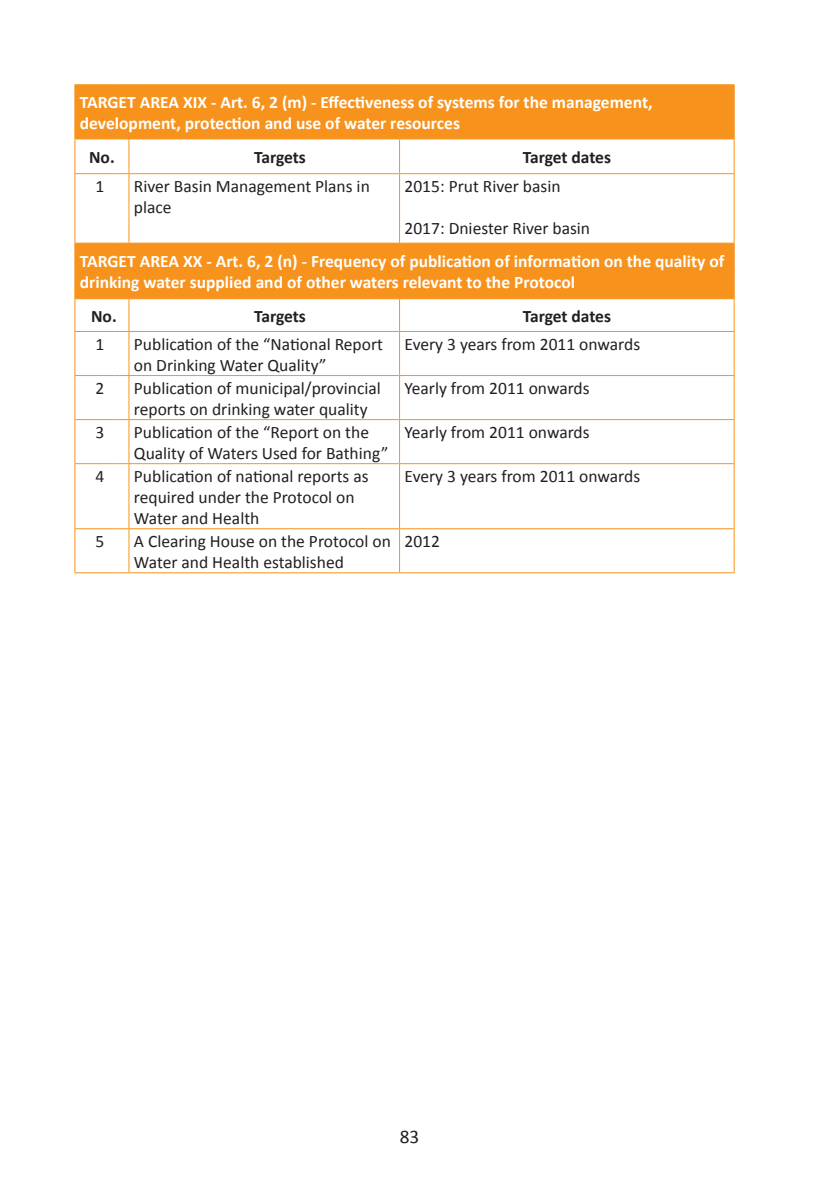
<style>
.page{position:relative;width:819px;height:1191px;background:#fff}
.page>*{position:absolute;margin:0;border:0;box-sizing:border-box;transform-origin:0 0}
.t1{font:19.25px "Calibri";color:#231f20}
.t2{font:17.5px/21px "Calibri";color:#231f20}
.t3{font:700 17.5px/21px "Calibri";color:#fff}
.t4{font:700 17.5px "Calibri";letter-spacing:-.01em;color:#231f20}
</style>
<div class="page">
<svg style="left:75px;top:85px;width:658px;height:213px;fill:#f7931d"></svg>
<hr style="left:74px;top:84px;width:40px;height:1px;background:#f7931d">
<hr style="left:74px;top:85px;width:1px;height:53px;background:#f7931d">
<svg style="left:114px;top:84px;width:15px;height:1px"></svg>
<hr style="left:129px;top:84px;width:270px;height:1px;background:#f7931d">
<hr style="left:399px;top:84px;width:335px;height:1px;background:#f7931d">
<hr style="left:733px;top:85px;width:1px;height:53px;background:#f7931d">
<hr style="left:74px;top:138px;width:40px;height:1px;background:#f7931d">
<hr style="left:74px;top:139px;width:1px;height:34px;background:#f7931d">
<svg style="left:114px;top:138px;width:15px;height:1px"></svg>
<hr style="left:129px;top:138px;width:270px;height:1px;background:#f7931d">
<hr style="left:128px;top:139px;width:1px;height:34px;background:#f7931d">
<hr style="left:399px;top:138px;width:335px;height:1px;background:#f7931d">
<hr style="left:399px;top:139px;width:1px;height:34px;background:#f7931d">
<hr style="left:733px;top:139px;width:1px;height:34px;background:#f7931d">
<hr style="left:74px;top:173px;width:40px;height:1px;background:#f7931d">
<hr style="left:74px;top:174px;width:1px;height:69px;background:#f7931d">
<svg style="left:114px;top:173px;width:15px;height:1px"></svg>
<hr style="left:129px;top:173px;width:270px;height:1px;background:#f7931d">
<hr style="left:128px;top:174px;width:1px;height:69px;background:#f7931d">
<hr style="left:399px;top:173px;width:335px;height:1px;background:#f7931d">
<hr style="left:399px;top:174px;width:1px;height:69px;background:#f7931d">
<hr style="left:733px;top:174px;width:1px;height:69px;background:#f7931d">
<hr style="left:74px;top:243px;width:40px;height:1px;background:#f7931d">
<hr style="left:74px;top:244px;width:1px;height:54px;background:#f7931d">
<svg style="left:114px;top:243px;width:15px;height:1px"></svg>
<hr style="left:129px;top:243px;width:270px;height:1px;background:#f7931d">
<hr style="left:399px;top:243px;width:335px;height:1px;background:#f7931d">
<hr style="left:733px;top:244px;width:1px;height:54px;background:#f7931d">
<hr style="left:74px;top:298px;width:40px;height:1px;background:#f7931d">
<hr style="left:74px;top:299px;width:1px;height:32px;background:#f7931d">
<svg style="left:114px;top:298px;width:15px;height:1px"></svg>
<hr style="left:129px;top:298px;width:270px;height:1px;background:#f7931d">
<hr style="left:128px;top:299px;width:1px;height:32px;background:#f7931d">
<hr style="left:399px;top:298px;width:335px;height:1px;background:#f7931d">
<hr style="left:399px;top:299px;width:1px;height:32px;background:#f7931d">
<hr style="left:733px;top:299px;width:1px;height:32px;background:#f7931d">
<hr style="left:74px;top:331px;width:40px;height:1px;background:#f7931d">
<hr style="left:74px;top:332px;width:1px;height:43px;background:#f7931d">
<svg style="left:114px;top:331px;width:15px;height:1px"></svg>
<hr style="left:129px;top:331px;width:270px;height:1px;background:#f7931d">
<hr style="left:128px;top:332px;width:1px;height:43px;background:#f7931d">
<hr style="left:399px;top:331px;width:335px;height:1px;background:#f7931d">
<hr style="left:399px;top:332px;width:1px;height:43px;background:#f7931d">
<hr style="left:733px;top:332px;width:1px;height:43px;background:#f7931d">
<hr style="left:74px;top:375px;width:40px;height:1px;background:#f7931d">
<hr style="left:74px;top:376px;width:1px;height:43px;background:#f7931d">
<svg style="left:114px;top:375px;width:15px;height:1px"></svg>
<hr style="left:129px;top:375px;width:270px;height:1px;background:#f7931d">
<hr style="left:128px;top:376px;width:1px;height:43px;background:#f7931d">
<hr style="left:399px;top:375px;width:335px;height:1px;background:#f7931d">
<hr style="left:399px;top:376px;width:1px;height:43px;background:#f7931d">
<hr style="left:733px;top:376px;width:1px;height:43px;background:#f7931d">
<hr style="left:74px;top:419px;width:40px;height:1px;background:#f7931d">
<hr style="left:74px;top:420px;width:1px;height:43px;background:#f7931d">
<svg style="left:114px;top:419px;width:15px;height:1px"></svg>
<hr style="left:129px;top:419px;width:270px;height:1px;background:#f7931d">
<hr style="left:128px;top:420px;width:1px;height:43px;background:#f7931d">
<hr style="left:399px;top:419px;width:335px;height:1px;background:#f7931d">
<hr style="left:399px;top:420px;width:1px;height:43px;background:#f7931d">
<hr style="left:733px;top:420px;width:1px;height:43px;background:#f7931d">
<hr style="left:74px;top:463px;width:40px;height:1px;background:#f7931d">
<hr style="left:74px;top:464px;width:1px;height:64px;background:#f7931d">
<svg style="left:114px;top:463px;width:15px;height:1px"></svg>
<hr style="left:129px;top:463px;width:270px;height:1px;background:#f7931d">
<hr style="left:128px;top:464px;width:1px;height:64px;background:#f7931d">
<hr style="left:399px;top:463px;width:335px;height:1px;background:#f7931d">
<hr style="left:399px;top:464px;width:1px;height:64px;background:#f7931d">
<hr style="left:733px;top:464px;width:1px;height:64px;background:#f7931d">
<hr style="left:74px;top:528px;width:40px;height:1px;background:#f7931d">
<hr style="left:74px;top:529px;width:1px;height:43px;background:#f7931d">
<svg style="left:114px;top:528px;width:15px;height:1px"></svg>
<hr style="left:129px;top:528px;width:270px;height:1px;background:#f7931d">
<hr style="left:128px;top:529px;width:1px;height:43px;background:#f7931d">
<hr style="left:399px;top:528px;width:335px;height:1px;background:#f7931d">
<hr style="left:399px;top:529px;width:1px;height:43px;background:#f7931d">
<hr style="left:733px;top:529px;width:1px;height:43px;background:#f7931d">
<hr style="left:74px;top:572px;width:40px;height:1px;background:#f7931d">
<svg style="left:114px;top:572px;width:15px;height:1px"></svg>
<hr style="left:129px;top:572px;width:270px;height:1px;background:#f7931d">
<hr style="left:399px;top:572px;width:335px;height:1px;background:#f7931d">
<p class="t3" style="left:80px;top:91px;width:574px">TARGET AREA XIX - Art. 6, 2 (m) - Effectiveness of systems for the management, development, protection and use of water resources</p>
<p class="t4" style="left:89px;top:146px;width:27px">No.</p>
<p class="t4" style="left:254px;top:146px;width:53px">Targets</p>
<p class="t4" style="left:522px;top:146px;width:90px">Target dates</p>
<p class="t2" style="left:96px;top:175px;width:10px">1</p>
<p class="t2" style="left:134px;top:175px;width:237px">River Basin Management Plans in place</p>
<p class="t2" style="left:404px;top:175px;width:157px">2015: Prut River basin</p>
<p class="t2" style="left:404px;top:217px;width:187px">2017: Dniester River basin</p>
<p class="t3" style="left:80px;top:250px;width:646px">TARGET AREA XX - Art. 6, 2 (n) - Frequency of publication of information on the quality of drinking water supplied and of other waters relevant to the Protocol</p>
<p class="t4" style="left:91px;top:305px;width:27px">No.</p>
<p class="t4" style="left:254px;top:305px;width:53px">Targets</p>
<p class="t4" style="left:522px;top:305px;width:90px">Target dates</p>
<p class="t2" style="left:96px;top:332px;width:10px">1</p>
<p class="t2" style="left:134px;top:332px;width:250px">Publication of the “National Report on Drinking Water Quality”</p>
<p class="t2" style="left:404px;top:332px;width:237px">Every 3 years from 2011 onwards</p>
<p class="t2" style="left:96px;top:376px;width:10px">2</p>
<p class="t2" style="left:134px;top:376px;width:248px">Publication of municipal/provincial reports on drinking water quality</p>
<p class="t2" style="left:404px;top:376px;width:187px">Yearly from 2011 onwards</p>
<p class="t2" style="left:96px;top:420px;width:10px">3</p>
<p class="t2" style="left:134px;top:420px;width:256px">Publication of the “Report on the<br>Quality of Waters Used for Bathing”</p>
<p class="t2" style="left:404px;top:420px;width:187px">Yearly from 2011 onwards</p>
<p class="t2" style="left:96px;top:464px;width:10px">4</p>
<p class="t2" style="left:134px;top:464px;width:236px">Publication of national reports as required under the Protocol on<br>Water and Health</p>
<p class="t2" style="left:404px;top:464px;width:237px">Every 3 years from 2011 onwards</p>
<p class="t2" style="left:96px;top:530px;width:10px">5</p>
<p class="t2" style="left:134px;top:530px;width:258px">A Clearing House on the Protocol on<br>Water and Health established</p>
<p class="t2" style="left:404px;top:530px;width:37px">2012</p>
<p class="t1" style="left:399px;top:1124px;width:21px">83</p>
</div>
